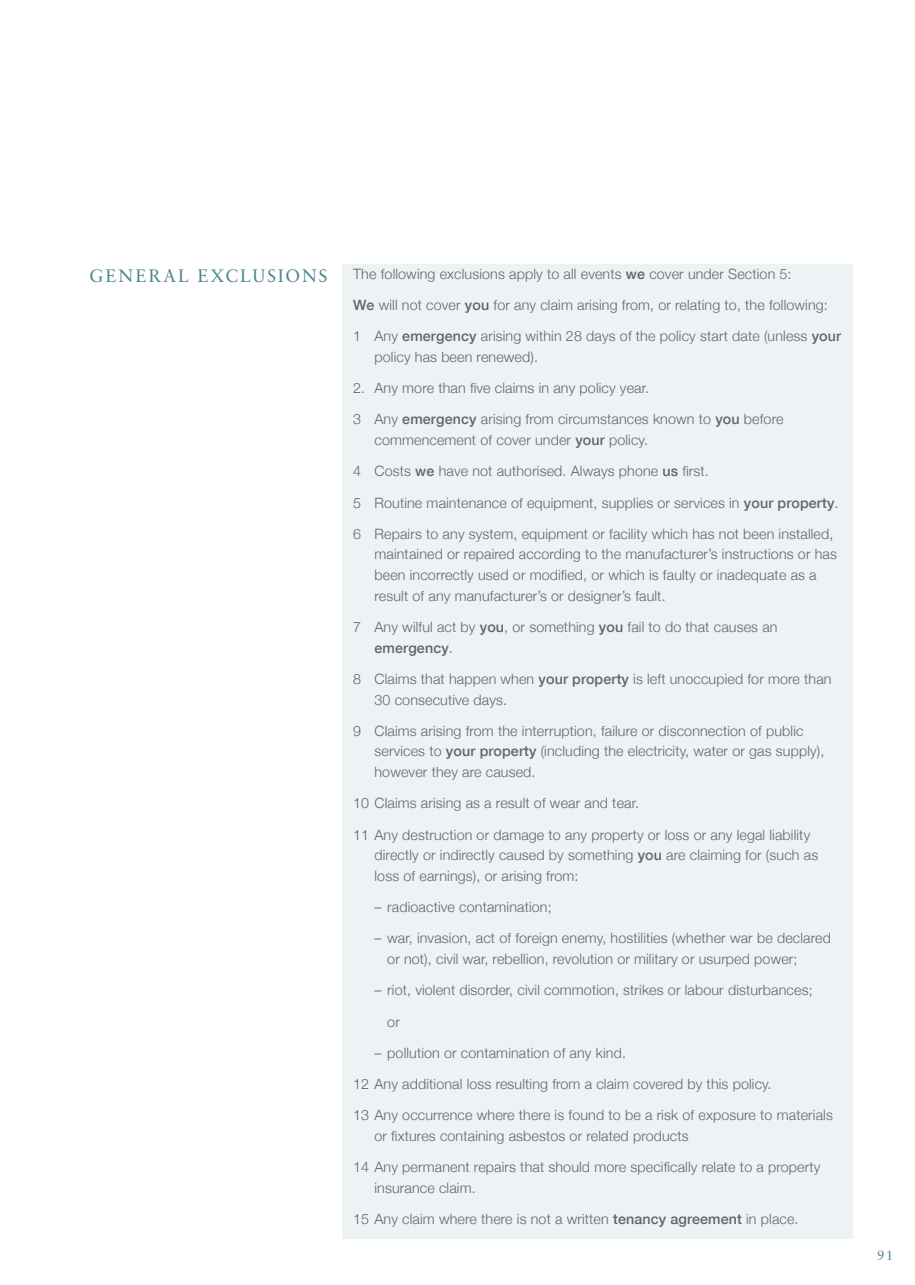
<style>
.page{position:relative;width:915px;height:1285px;background:#fff}
.page>*{position:absolute;margin:0;border:0;box-sizing:border-box;transform-origin:0 0}
.t1{font:18px "Classical Garamond BT";letter-spacing:.11em;color:#4d868e}
.t2{font:300 14.25px/31.2px "Helvetica Neue";letter-spacing:.01em;color:#636466}
.t3{font:13.5px "Classical Garamond BT";color:#4d868e}
.s1{font-weight:500}
</style>
<div class="page">
<div style="left:342px;top:264px;width:511px;height:973px;background:#edf3f4"></div>
<p class="t1" style="left:90px;top:264px;width:239px">GENERAL EXCLUSIONS</p>
<p class="t2" style="left:353px;top:257px;width:489px">The following exclusions apply to all events <span class="s1">we</span> cover under Section 5:<br><span class="s1">We</span> will not cover <span class="s1">you</span> for any claim arising from, or relating to, the following:<br>1 Any <span class="s1">emergency</span> arising within 28 days of the policy start date (unless <span class="s1">your</span></p>
<p class="t2" style="left:374px;top:340px;width:165px">policy has been renewed).</p>
<p class="t2" style="left:353px;top:371px;width:431px">2. Any more than five claims in any policy year.<br>3 Any <span class="s1">emergency</span> arising from circumstances known to <span class="s1">you</span> before</p>
<p class="t2" style="left:353px;top:423px;width:486px;text-indent:21px">commencement of cover under <span class="s1">your</span> policy.<br>4 Costs <span class="s1">we</span> have not authorised. Always phone <span class="s1">us</span> first.<br>5 Routine maintenance of equipment, supplies or services in <span class="s1">your property</span>.<br>6 Repairs to any system, equipment or facility which has not been installed,</p>
<p class="t2" style="left:374px;top:543px;width:464px;line-height:20.5px">maintained or repaired according to the manufacturer’s instructions or has been incorrectly used or modified, or which is faulty or inadequate as a result of any manufacturer’s or designer’s fault.</p>
<p class="t2" style="left:374px;top:615px;width:404px;line-height:20.5px;text-indent:-21px">7 Any wilful act by <span class="s1">you</span>, or something <span class="s1">you</span> fail to do that causes an <span class="s1">emergency</span>.</p>
<p class="t2" style="left:374px;top:667px;width:458px;line-height:20.5px;text-indent:-21px">8 Claims that happen when <span class="s1">your property</span> is left unoccupied for more than<br>30 consecutive days.</p>
<p class="t2" style="left:374px;top:719px;width:451px;line-height:20.5px;text-indent:-21px">9 Claims arising from the interruption, failure or disconnection of public services to <span class="s1">your property</span> (including the electricity, water or gas supply), however they are caused.</p>
<p class="t2" style="left:353px;top:786px;width:458px">10 Claims arising as a result of wear and tear.<br>11 Any destruction or damage to any property or loss or any legal liability</p>
<p class="t2" style="left:374px;top:844px;width:445px;line-height:20.5px">directly or indirectly caused by something <span class="s1">you</span> are claiming for (such as loss of earnings), or arising from:</p>
<p class="t2" style="left:374px;top:890px;width:179px">– radioactive contamination;</p>
<p class="t2" style="left:387px;top:927px;width:445px;line-height:20.5px;text-indent:-13px">– war, invasion, act of foreign enemy, hostilities (whether war be declared or not), civil war, rebellion, revolution or military or usurped power;</p>
<p class="t2" style="left:387px;top:973px;width:427px;text-indent:-13px">– riot, violent disorder, civil commotion, strikes or labour disturbances; or</p>
<p class="t2" style="left:353px;top:1036px;width:481px;text-indent:21px">– pollution or contamination of any kind.<br>12 Any additional loss resulting from a claim covered by this policy.<br>13 Any occurrence where there is found to be a risk of exposure to materials</p>
<p class="t2" style="left:353px;top:1119px;width:468px;text-indent:21px">or fixtures containing asbestos or related products<br>14 Any permanent repairs that should more specifically relate to a property</p>
<p class="t2" style="left:353px;top:1171px;width:446px;text-indent:21px">insurance claim.<br>15 Any claim where there is not a written <span class="s1">tenancy agreement</span> in place.</p>
<p class="t3" style="left:876px;top:1246px;width:18px">91</p>
</div>
